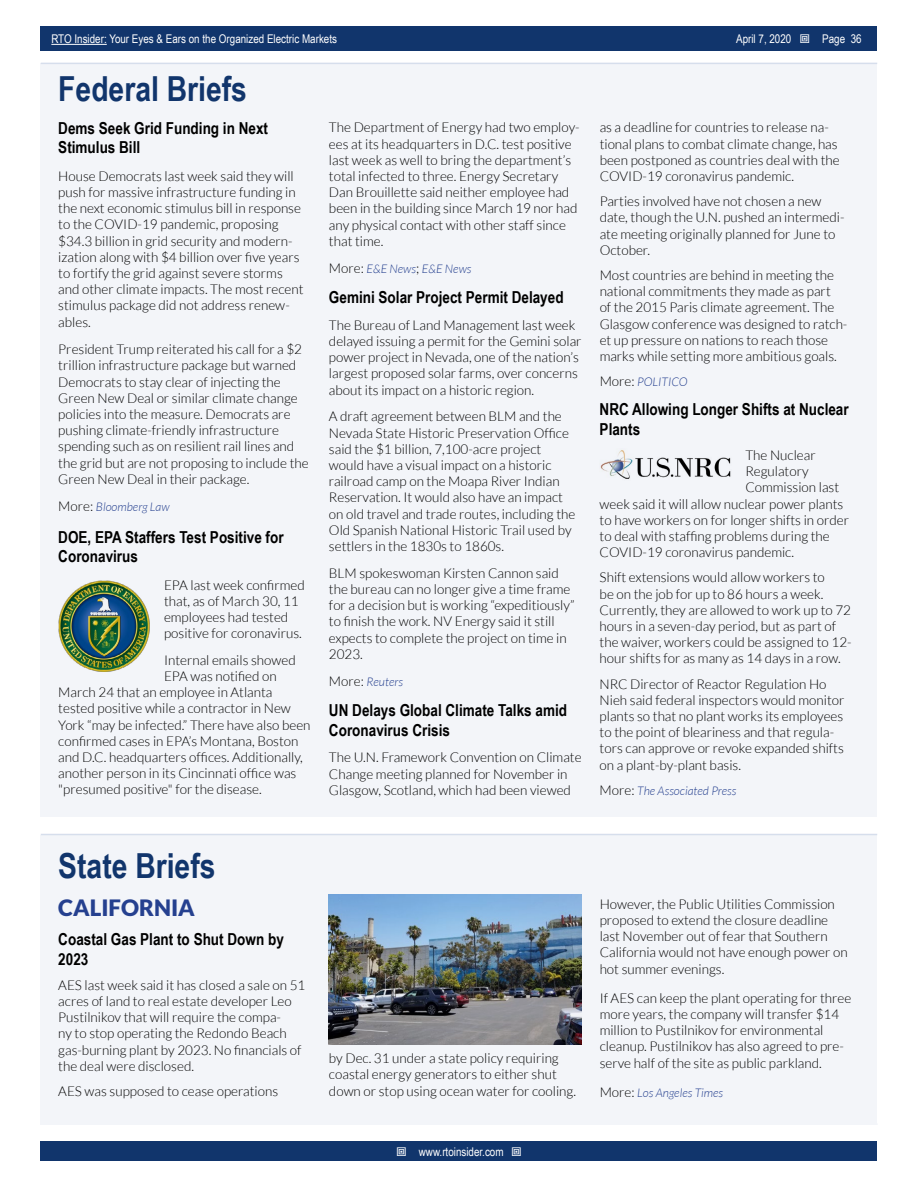
<style>
.page{position:relative;width:918px;height:1188px;background:#fff}
.page>*{position:absolute;margin:0;border:0;box-sizing:border-box;transform-origin:0 0}
.t1{font:700 34.5px "Arial Narrow";color:#11356c}
.t2{font:900 22.5px "Lato";color:#25408f}
.t3{font:700 16.5px/19.8px "Arial Narrow";color:#000}
.t4{font:300 13.5px/16.2px "Lato";color:#000}
.t5{font:italic 300 12px "Lato";color:#25408f}
.t6{font:12px "Arial Narrow";color:#fff}
.s1{font-style:normal;font-size:13.5px;color:#000}
</style>
<div class="page">
<div style="left:41px;top:1142px;width:836px;height:19px;background:#11356c"></div>
<div style="left:41px;top:27px;width:836px;height:24px;background:#11356c"></div>
<hr style="left:51px;top:44px;width:56px;height:1px;background:#fff">
<div style="left:40px;top:63px;width:836px;height:753px;background:#f3f5f9"></div>
<hr style="left:41px;top:63px;width:836px;height:1px;background:#d6deec">
<img style="left:58px;top:580px;width:92px;height:91px">
<img style="left:600px;top:450px;width:131px;height:29px">
<div style="left:41px;top:835px;width:836px;height:290px;background:#f3f5f9"></div>
<hr style="left:41px;top:834px;width:836px;height:1px;background:#d6deec">
<img style="left:328px;top:895px;width:253px;height:150px">
<p class="t6" style="left:51px;top:30px;width:287px">RTO Insider: Your Eyes &amp; Ears on the Organized Electric Markets</p>
<p class="t6" style="left:736px;top:30px;width:57px">April 7, 2020</p>
<p class="t6" style="left:822px;top:30px;width:41px">Page 36</p>
<h1 class="t1" style="left:58px;top:63px;width:190px">Federal Briefs</h1>
<p class="t3" style="left:58px;top:117px;width:211px">Dems Seek Grid Funding in Next<br>Stimulus Bill</p>
<p class="t4" style="left:58px;top:168px;width:247px">House Democrats last week said they will push for massive infrastructure funding in the next economic stimulus bill in response to the COVID-19 pandemic, proposing $34.3 billion in grid security and modern&shy;ization along with $4 billion over five years to fortify the grid against severe storms and other climate impacts. The most recent stimulus package did not address renew&shy;ables.</p>
<p class="t4" style="left:58px;top:341px;width:252px">President Trump reiterated his call for a $2 trillion infrastructure package but warned Democrats to stay clear of injecting the Green New Deal or similar climate change policies into the measure. Democrats are pushing climate-friendly infrastructure spending such as on resilient rail lines and the grid but are not proposing to include the Green New Deal in their package.</p>
<p class="t5" style="left:58px;top:501px;width:113px"><span class="s1">More:</span> Bloomberg Law</p>
<p class="t3" style="left:58px;top:526px;width:227px">DOE, EPA Staffers Test Positive for<br>Coronavirus</p>
<p class="t4" style="left:164px;top:577px;width:142px">EPA last week confirmed that, as of March 30, 11 employees had tested positive for coronavirus.</p>
<p class="t4" style="left:164px;top:652px;width:133px">Internal emails showed</p>
<p class="t4" style="left:164px;top:668px;width:114px">EPA was notified on</p>
<p class="t4" style="left:58px;top:684px;width:216px">March 24 that an employee in Atlanta</p>
<p class="t4" style="left:58px;top:700px;width:234px">tested positive while a contractor in New</p>
<p class="t4" style="left:58px;top:717px;width:254px">York “may be infected.” There have also been</p>
<p class="t4" style="left:58px;top:733px;width:242px">confirmed cases in EPA’s Montana, Boston</p>
<p class="t4" style="left:58px;top:749px;width:246px">and D.C. headquarters offices. Additionally,</p>
<p class="t4" style="left:58px;top:765px;width:240px">another person in its Cincinnati office was</p>
<p class="t4" style="left:58px;top:781px;width:205px">"presumed positive" for the disease.</p>
<p class="t4" style="left:329px;top:120px;width:252px">The Department of Energy had two employ&shy;ees at its headquarters in D.C. test positive last week as well to bring the department’s total infected to three. Energy Secretary Dan Brouillette said neither employee had been in the building since March 19 nor had any physical contact with other staff since that time.</p>
<p class="t5" style="left:329px;top:262px;width:144px"><span class="s1">More:</span> E&amp;E News<span class="s1">;</span> E&amp;E News</p>
<p class="t3" style="left:329px;top:286px;width:236px">Gemini Solar Project Permit Delayed</p>
<p class="t4" style="left:329px;top:317px;width:254px">The Bureau of Land Management last week delayed issuing a permit for the Gemini solar power project in Nevada, one of the nation’s largest proposed solar farms, over concerns about its impact on a historic region.</p>
<p class="t4" style="left:329px;top:408px;width:248px">A draft agreement between BLM and the Nevada State Historic Preservation Office said the $1 billion, 7,100-acre project would have a visual impact on a historic railroad camp on the Moapa River Indian Reservation. It would also have an impact on old travel and trade routes, including the Old Spanish National Historic Trail used by settlers in the 1830s to 1860s.</p>
<p class="t4" style="left:329px;top:565px;width:247px">BLM spokeswoman Kirsten Cannon said the bureau can no longer give a time frame for a decision but is working “expeditiously” to finish the work. NV Energy said it still expects to complete the project on time in 2023.</p>
<p class="t5" style="left:329px;top:675px;width:76px"><span class="s1">More:</span> Reuters</p>
<p class="t3" style="left:329px;top:699px;width:240px">UN Delays Global Climate Talks amid<br>Coronavirus Crisis</p>
<p class="t4" style="left:329px;top:750px;width:254px">The U.N. Framework Convention on Climate<br>Change meeting planned for November in<br>Glasgow, Scotland, which had been viewed</p>
<p class="t4" style="left:600px;top:120px;width:242px">as a deadline for countries to release na&shy;tional plans to combat climate change, has been postponed as countries deal with the COVID-19 coronavirus pandemic.</p>
<p class="t4" style="left:600px;top:193px;width:246px">Parties involved have not chosen a new date, though the U.N. pushed an intermedi&shy;ate meeting originally planned for June to October.</p>
<p class="t4" style="left:600px;top:267px;width:249px">Most countries are behind in meeting the national commitments they made as part<br>of the 2015 Paris climate agreement. The Glasgow conference was designed to ratch&shy;et up pressure on nations to reach those marks while setting more ambitious goals.</p>
<p class="t5" style="left:600px;top:375px;width:90px"><span class="s1">More:</span> POLITICO</p>
<p class="t3" style="left:600px;top:398px;width:251px">NRC Allowing Longer Shifts at Nuclear<br>Plants</p>
<p class="t4" style="left:745px;top:447px;width:72px">The Nuclear</p>
<p class="t4" style="left:745px;top:463px;width:65px">Regulatory</p>
<p class="t4" style="left:745px;top:480px;width:95px">Commission last</p>
<p class="t4" style="left:600px;top:496px;width:245px">week said it will allow nuclear power plants</p>
<p class="t4" style="left:600px;top:512px;width:251px">to have workers on for longer shifts in order</p>
<p class="t4" style="left:600px;top:528px;width:232px">to deal with staffing problems during the</p>
<p class="t4" style="left:600px;top:544px;width:196px">COVID-19 coronavirus pandemic.</p>
<p class="t4" style="left:600px;top:570px;width:254px">Shift extensions would allow workers to<br>be on the job for up to 86 hours a week.<br>Currently, they are allowed to work up to 72 hours in a seven-day period, but as part of the waiver, workers could be assigned to 12- hour shifts for as many as 14 days in a row.</p>
<p class="t4" style="left:600px;top:676px;width:246px">NRC Director of Reactor Regulation Ho Nieh said federal inspectors would monitor plants so that no plant works its employees to the point of bleariness and that regula&shy;tors can approve or revoke expanded shifts on a plant-by-plant basis.</p>
<p class="t5" style="left:600px;top:784px;width:138px"><span class="s1">More:</span> The Associated Press</p>
<h1 class="t1" style="left:58px;top:839px;width:159px">State Briefs</h1>
<h2 class="t2" style="left:58px;top:895px;width:138px">CALIFORNIA</h2>
<p class="t3" style="left:58px;top:928px;width:227px">Coastal Gas Plant to Shut Down by<br>2023</p>
<p class="t4" style="left:58px;top:977px;width:249px">AES last week said it has closed a sale on 51 acres of land to real estate developer Leo Pustilnikov that will require the compa-<br>ny to stop operating the Redondo Beach gas-burning plant by 2023. No financials of the deal were disclosed.</p>
<p class="t4" style="left:58px;top:1083px;width:221px">AES was supposed to cease operations</p>
<p class="t4" style="left:329px;top:1050px;width:249px">by Dec. 31 under a state policy requiring coastal energy generators to either shut down or stop using ocean water for cooling.</p>
<p class="t6" style="left:419px;top:1143px;width:86px">www.rtoinsider.com</p>
<p class="t4" style="left:600px;top:896px;width:250px">However, the Public Utilities Commission proposed to extend the closure deadline last November out of fear that Southern California would not have enough power on hot summer evenings.</p>
<p class="t4" style="left:600px;top:990px;width:253px">If AES can keep the plant operating for three more years, the company will transfer $14 million to Pustilnikov for environmental cleanup. Pustilnikov has also agreed to pre&shy;serve half of the site as public parkland.</p>
<p class="t5" style="left:600px;top:1086px;width:125px"><span class="s1">More:</span> Los Angeles Times</p>
</div>
